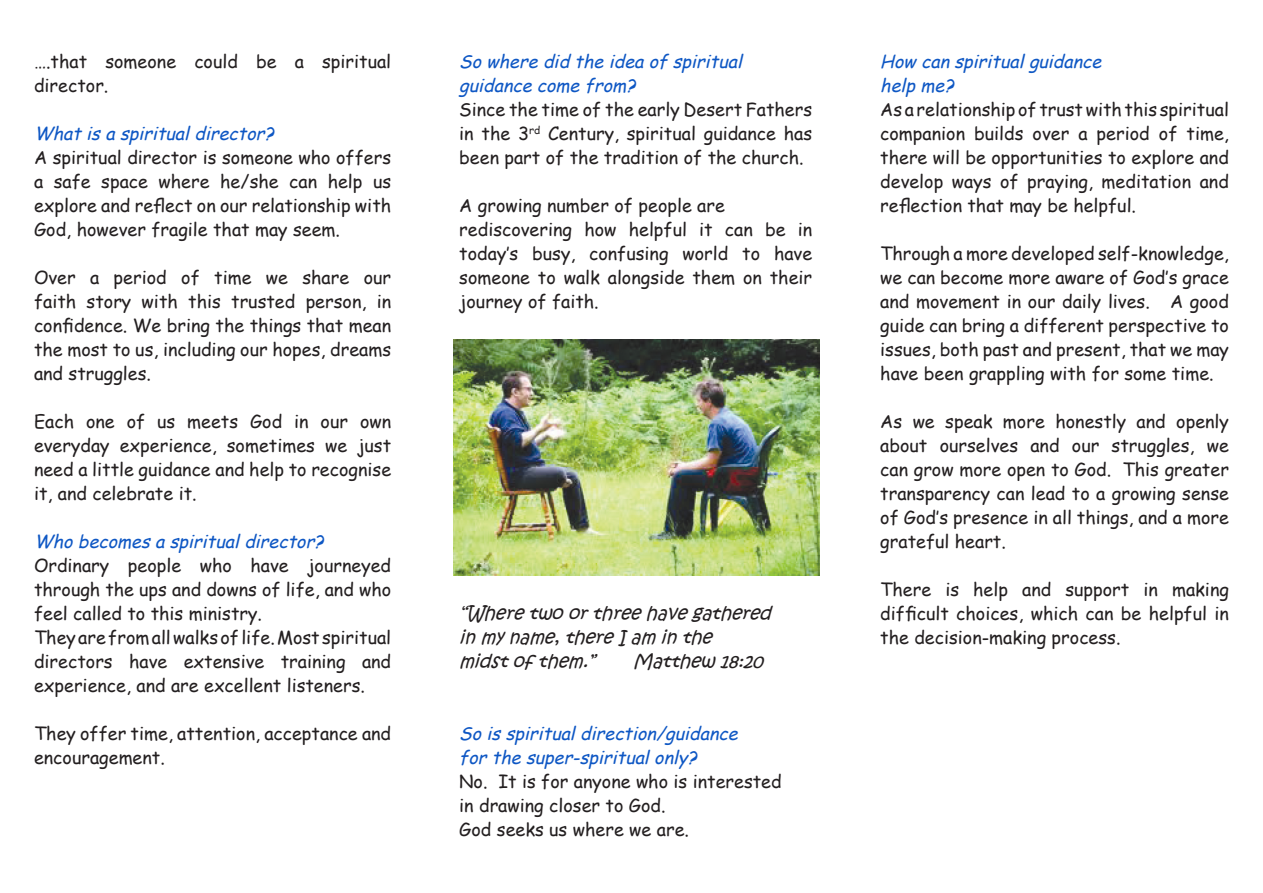
<style>
.page{position:relative;width:1263px;height:893px;background:#fff}
.page>*{position:absolute;margin:0;border:0;box-sizing:border-box;transform-origin:0 0}
.t1{font:18px/24px "Comic Sans MS";color:#231f20;text-align:justify}
.t2{font:italic 18px "Comic Sans MS";color:#0e57c4}
.t3{font:italic 18px "Kristen ITC";color:#231f20}
</style>
<div class="page">
<img style="left:453px;top:339px;width:366px;height:236px">
<p class="t1" style="left:34px;top:48px;width:359px">….that someone could be a spiritual director.</p>
<p class="t2" style="left:34px;top:120px;width:247px">Whatisaspiritualdirector?</p>
<p class="t1" style="left:34px;top:144px;width:359px">A spiritual director is someone who offers a safe space where he/she can help us explore and reflect on our relationship with God, however fragile that may seem.</p>
<p class="t1" style="left:34px;top:264px;width:359px">Over a period of time we share our faith story with this trusted person, in confidence. We bring the things that mean the most to us, including our hopes, dreams and struggles.</p>
<p class="t1" style="left:34px;top:408px;width:359px">Each one of us meets God in our own everyday experience, sometimes we just need a little guidance and help to recognise it, and celebrate it.</p>
<p class="t2" style="left:34px;top:528px;width:297px">Whobecomesaspiritualdirector?</p>
<p class="t1" style="left:34px;top:552px;width:359px">Ordinary people who have journeyed through the ups and downs of life, and who feel called to this ministry.</p>
<p class="t1" style="left:34px;top:624px;width:359px">They are from all walks of life. Most spiritual directors have extensive training and experience, and are excellent listeners.</p>
<p class="t1" style="left:34px;top:720px;width:359px">They offer time, attention, acceptance and encouragement.</p>
<p class="t2" style="left:459px;top:48px;width:290px">Sowheredid theideaofspiritual</p>
<p class="t2" style="left:459px;top:72px;width:183px">guidancecomefrom?</p>
<p class="t1" style="left:459px;top:96px;width:354px">Since the time of the early Desert Fathers in the 3<sup>rd</sup> Century, spiritual guidance has been part of the tradition of the church.</p>
<p class="t1" style="left:459px;top:192px;width:267px">A growing number of people are</p>
<p class="t1" style="left:459px;top:216px;width:354px">rediscovering how helpful it can be in today’s busy, confusing world to have someone to walk alongside them on their journey of faith.</p>
<p class="t3" style="left:459px;top:601px;width:319px">“Wheretwoorthreehavegathered</p>
<p class="t3" style="left:459px;top:625px;width:260px">inmyname,thereIam inthe</p>
<p class="t3" style="left:459px;top:649px;width:143px">midstofthem.”</p>
<p class="t3" style="left:633px;top:649px;width:138px">Matthew 18:20</p>
<p class="t2" style="left:459px;top:720px;width:285px">Soisspiritualdirection/guidance</p>
<p class="t2" style="left:459px;top:744px;width:245px">forthesuper-spiritualonly?</p>
<p class="t1" style="left:459px;top:768px;width:324px">No. It is for anyone who is interested</p>
<p class="t1" style="left:459px;top:792px;width:208px">in drawing closer to God.</p>
<p class="t1" style="left:459px;top:816px;width:231px">God seeks us where we are.</p>
<p class="t2" style="left:880px;top:48px;width:228px">How canspiritualguidance</p>
<p class="t2" style="left:880px;top:72px;width:80px">helpme?</p>
<p class="t1" style="left:880px;top:96px;width:350px">As a relationship of trust with this spiritual companion builds over a period of time, there will be opportunities to explore and develop ways of praying, meditation and reflection that may be helpful.</p>
<p class="t1" style="left:880px;top:240px;width:350px">Through a more developed self-knowledge, we can become more aware of God’s grace and movement in our daily lives. A good guide can bring a different perspective to issues, both past and present, that we may have been grappling with for some time.</p>
<p class="t1" style="left:880px;top:408px;width:350px">As we speak more honestly and openly about ourselves and our struggles, we can grow more open to God. This greater transparency can lead to a growing sense of God’s presence in all things, and a more grateful heart.</p>
<p class="t1" style="left:880px;top:576px;width:350px">There is help and support in making difficult choices, which can be helpful in the decision-making process.</p>
</div>
